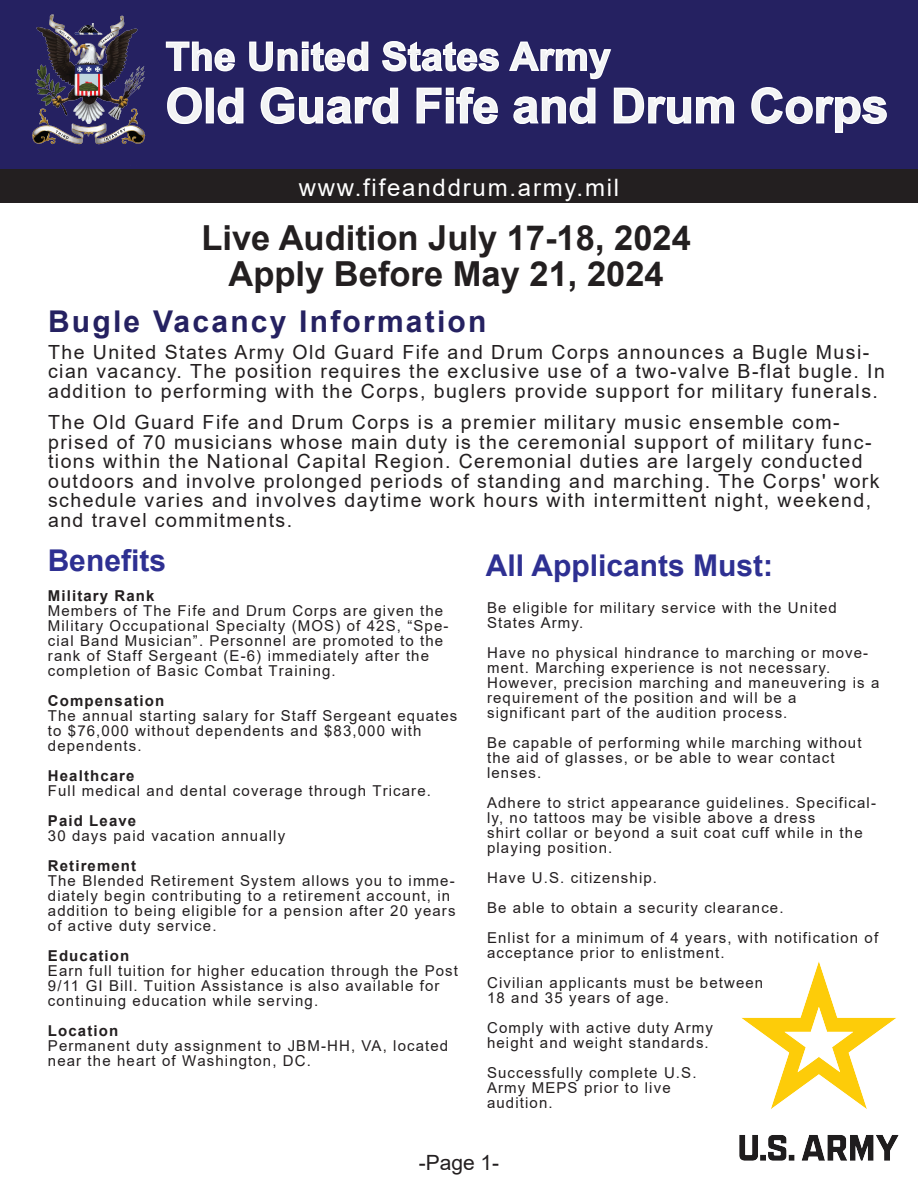
<style>
.page{position:relative;width:918px;height:1188px;background:#fff}
.page>*{position:absolute;margin:0;border:0;box-sizing:border-box;transform-origin:0 0}
.t1{font:700 48px "Arial";color:#f2f3f4}
.t2{font:700 39px "Arial";letter-spacing:.01em;color:#f2f3f4}
.t3{font:700 34.5px/36px "Arial";color:#231f20;text-align:center}
.t4{font:700 30px "Arial";color:#2e3092}
.t5{font:700 30px "Arial";letter-spacing:.075em;color:#252161}
.t6{font:24px "Arial";letter-spacing:.075em;color:#fff}
.t7{font:21px "Arial";color:#231f20}
.t8{font:19.5px/19.5px "Arial";letter-spacing:.075em;color:#231f20}
.t9{font:15px/15px "Arial";letter-spacing:.075em;color:#231f20}
.t10{font:700 15px "Arial";letter-spacing:.075em;color:#231f20}
</style>
<div class="page">
<img style="left:740px;top:962px;width:158px;height:198px">
<div style="left:0;top:0;width:918px;height:170px;background:#252161"></div>
<svg style="left:166px;top:41px;width:69px;height:31px"></svg>
<svg style="left:249px;top:41px;width:120px;height:31px"></svg>
<svg style="left:382px;top:41px;width:117px;height:31px"></svg>
<svg style="left:509px;top:41px;width:103px;height:39px"></svg>
<svg style="left:167px;top:87px;width:35px;height:37px"></svg>
<div style="left:206px;top:88px;width:8px;height:35px;border:2px solid #fff"></div>
<svg style="left:217px;top:87px;width:27px;height:37px"></svg>
<svg style="left:260px;top:87px;width:139px;height:37px"></svg>
<svg style="left:416px;top:87px;width:82px;height:37px"></svg>
<svg style="left:513px;top:87px;width:83px;height:37px"></svg>
<svg style="left:613px;top:87px;width:122px;height:37px"></svg>
<svg style="left:751px;top:87px;width:136px;height:46px"></svg>
<div style="left:0;top:170px;width:918px;height:33px;background:#231f20"></div>
<img style="left:32px;top:14px;width:134px;height:131px">
<h2 class="t2" style="left:166px;top:29px;width:447px">The United States Army</h2>
<h1 class="t1" style="left:166px;top:72px;width:724px">Old Guard Fife and Drum Corps</h1>
<h3 class="t6" style="left:299px;top:171px;width:322px">www.fifeanddrum.army.mil</h3>
<h3 class="t3" style="left:201px;top:220px;width:491px">Live Audition July 17-18, 2024<br>Apply Before May 21, 2024</h3>
<h3 class="t5" style="left:48px;top:300px;width:440px">Bugle Vacancy Information</h3>
<p class="t8" style="left:48px;top:342px;width:838px">The United States Army Old Guard Fife and Drum Corps announces a Bugle Musi&shy;cian vacancy. The position requires the exclusive use of a two-valve B-flat bugle. In addition to performing with the Corps, buglers provide support for military funerals.</p>
<p class="t8" style="left:48px;top:413px;width:833px">The Old Guard Fife and Drum Corps is a premier military music ensemble com&shy;prised of 70 musicians whose main duty is the ceremonial support of military func&shy;tions within the National Capital Region. Ceremonial duties are largely conducted outdoors and involve prolonged periods of standing and marching. The Corps' work schedule varies and involves daytime work hours with intermittent night, weekend, and travel commitments.</p>
<h3 class="t4" style="left:48px;top:539px;width:120px">Benefits</h3>
<p class="t10" style="left:48px;top:585px;width:108px">Military Rank</p>
<p class="t9" style="left:48px;top:603px;width:402px">Members of The Fife and Drum Corps are given the Military Occupational Specialty (MOS) of 42S, “Spe&shy;cial Band Musician”. Personnel are promoted to the rank of Staff Sergeant (E-6) immediately after the completion of Basic Combat Training.</p>
<p class="t10" style="left:48px;top:690px;width:118px">Compensation</p>
<p class="t9" style="left:48px;top:708px;width:411px">The annual starting salary for Staff Sergeant equates to $76,000 without dependents and $83,000 with dependents.</p>
<p class="t10" style="left:48px;top:765px;width:88px">Healthcare</p>
<p class="t9" style="left:48px;top:783px;width:385px">Full medical and dental coverage through Tricare.</p>
<p class="t10" style="left:48px;top:810px;width:90px">Paid Leave</p>
<p class="t9" style="left:48px;top:828px;width:239px">30 days paid vacation annually</p>
<p class="t10" style="left:48px;top:855px;width:90px">Retirement</p>
<p class="t9" style="left:48px;top:873px;width:409px">The Blended Retirement System allows you to imme&shy;diately begin contributing to a retirement account, in addition to being eligible for a pension after 20 years of active duty service.</p>
<p class="t10" style="left:48px;top:945px;width:83px">Education</p>
<p class="t9" style="left:48px;top:963px;width:412px">Earn full tuition for higher education through the Post<br>9/11 GI Bill. Tuition Assistance is also available for continuing education while serving.</p>
<p class="t10" style="left:48px;top:1020px;width:72px">Location</p>
<p class="t9" style="left:48px;top:1038px;width:402px">Permanent duty assignment to JBM-HH, VA, located near the heart of Washington, DC.</p>
<h3 class="t4" style="left:486px;top:544px;width:289px">All Applicants Must:</h3>
<p class="t9" style="left:487px;top:600px;width:351px">Be eligible for military service with the United<br>States Army.</p>
<p class="t9" style="left:487px;top:645px;width:394px">Have no physical hindrance to marching or move&shy;ment. Marching experience is not necessary.<br>However, precision marching and maneuvering is a requirement of the position and will be a<br>significant part of the audition process.</p>
<p class="t9" style="left:487px;top:735px;width:376px">Be capable of performing while marching without the aid of glasses, or be able to wear contact lenses.</p>
<p class="t9" style="left:487px;top:795px;width:390px">Adhere to strict appearance guidelines. Specifical&shy;ly, no tattoos may be visible above a dress<br>shirt collar or beyond a suit coat cuff while in the playing position.</p>
<p class="t9" style="left:487px;top:863px;width:393px;line-height:30px">Have U.S. citizenship.<br>Be able to obtain a security clearance.<br>Enlist for a minimum of 4 years, with notification of</p>
<p class="t9" style="left:487px;top:938px;width:278px;line-height:30px">acceptance prior to enlistment.<br>Civilian applicants must be between</p>
<p class="t9" style="left:487px;top:983px;width:227px;line-height:30px">18 and 35 years of age.<br>Comply with active duty Army</p>
<p class="t9" style="left:487px;top:1028px;width:223px;line-height:30px">height and weight standards.<br>Successfully complete U.S.</p>
<p class="t9" style="left:487px;top:1080px;width:185px">Army MEPS prior to live audition.</p>
<h3 class="t7" style="left:419px;top:1148px;width:82px">-Page 1-</h3>
</div>
